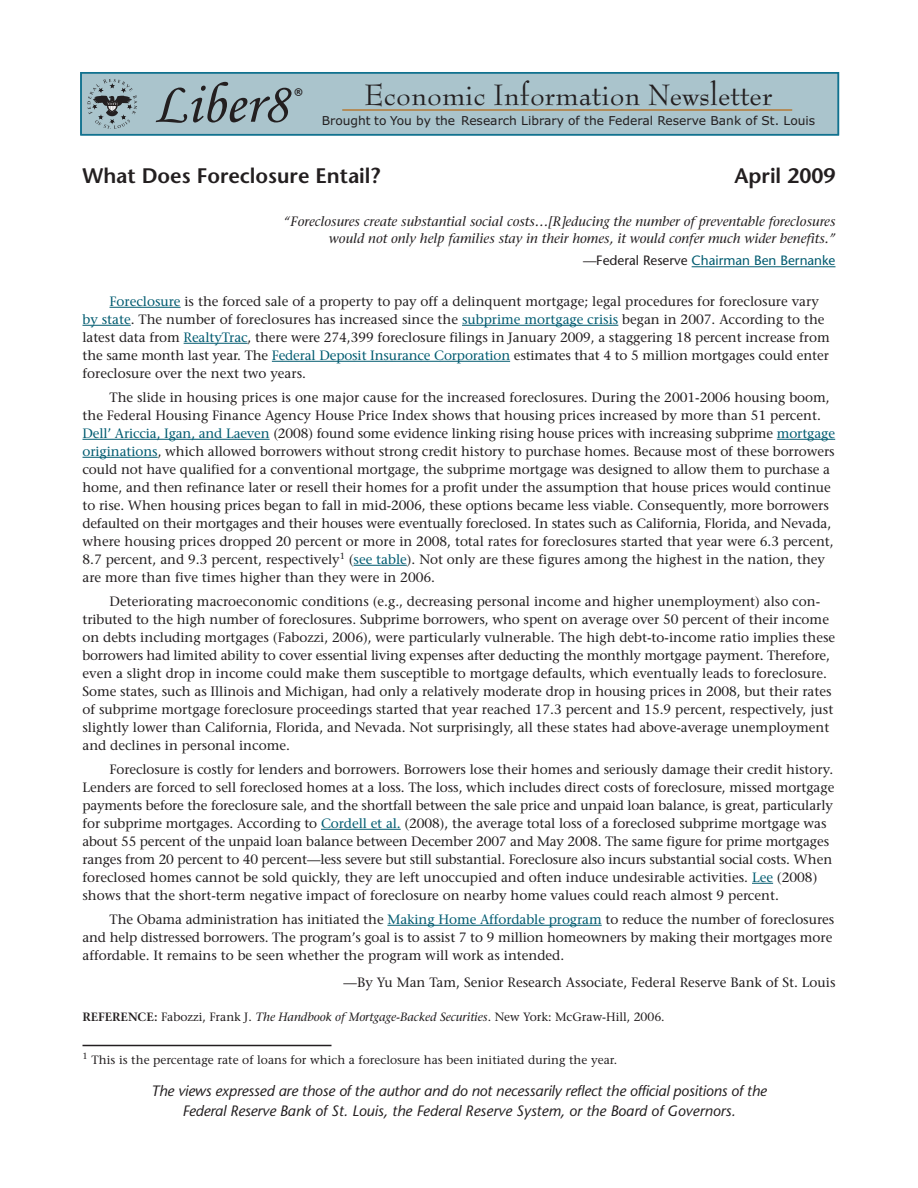
<style>
.page{position:relative;width:918px;height:1188px;background:#fff}
.page>*{position:absolute;margin:0;border:0;box-sizing:border-box;transform-origin:0 0}
.t1{font:58.2px "Monotype Corsiva";color:#231f20}
.t2{font:32.1px "Bernhard Modern Std";color:#231f20}
.t3{font:600 21px "Stone Sans";color:#231f20}
.t4{font:italic 15px/19.5px "Stone Sans";letter-spacing:-.01em;color:#231f20;text-align:center}
.t5{font:13.5px/18px "Stone Serif";letter-spacing:-.005em;color:#231f20}
.t6{font:italic 13.5px/17.2px "Stone Serif";color:#231f20;text-align:right}
.t7{font:13.5px "Stone Sans";color:#005b70}
.t8{font:12.3px "Verdana";color:#231f20}
.t9{font:12px "Stone Serif";letter-spacing:.005em;color:#231f20}
.t10{font:700 9.15px "Verdana";color:#231f20}
.s1{color:#231f20}
.s2{color:#005b70}
.s3{font-weight:600}
.s4{font-style:italic}
</style>
<div class="page">
<div style="left:81px;top:73px;width:757px;height:62px;background:#aac4cc"></div>
<hr style="left:342px;top:109px;width:450px;height:2px;background:#cd8841">
<div style="left:80px;top:72px;width:759px;height:63px;border:2px solid #11728f"></div>
<svg style="left:87px;top:79px;width:50px;height:50px"></svg>
<hr style="left:692px;top:266px;width:144px;height:1px;background:#005b70">
<hr style="left:110px;top:307px;width:71px;height:1px;background:#005b70">
<hr style="left:82px;top:325px;width:49px;height:1px;background:#005b70">
<hr style="left:462px;top:325px;width:156px;height:1px;background:#005b70">
<hr style="left:184px;top:343px;width:64px;height:1px;background:#005b70">
<hr style="left:272px;top:361px;width:238px;height:1px;background:#005b70">
<hr style="left:82px;top:439px;width:188px;height:1px;background:#005b70">
<hr style="left:777px;top:439px;width:30px;height:1px;background:#005b70">
<svg style="left:807px;top:439px;width:28px;height:1px"></svg>
<hr style="left:82px;top:457px;width:76px;height:1px;background:#005b70">
<hr style="left:354px;top:565px;width:53px;height:1px;background:#005b70">
<hr style="left:321px;top:829px;width:80px;height:1px;background:#005b70">
<svg style="left:752px;top:883px;width:21px;height:1px"></svg>
<hr style="left:387px;top:925px;width:215px;height:1px;background:#005b70">
<hr style="left:82px;top:1045px;width:250px;height:1px;background:#231f20">
<h1 class="t1" style="left:153px;top:69px;width:136px">Liber8</h1>
<p class="t10" style="left:294px;top:86px;width:10px">®</p>
<h2 class="t2" style="left:364px;top:80px;width:410px">Economic Information Newsletter</h2>
<p class="t8" style="left:322px;top:112px;width:495px">Brought to You by the Research Library of the Federal Reserve Bank of St. Louis</p>
<h3 class="t3" style="left:82px;top:168px;width:299px">What Does Foreclosure Entail?</h3>
<h3 class="t3" style="left:734px;top:168px;width:103px">April 2009</h3>
<p class="t6" style="left:284px;top:214px;width:553px">“Foreclosures create substantial social costs…[R]educing the number of preventable foreclosures would not only help families stay in their homes, it would confer much wider benefits.”</p>
<p class="t7" style="left:583px;top:256px;width:254px"><span class="s1">—Federal Reserve</span> Chairman Ben Bernanke</p>
<p class="t5" style="left:82px;top:294px;width:749px;text-indent:27px"><span class="s2">Foreclosure</span> is the forced sale of a property to pay off a delinquent mortgage; legal procedures for foreclosure vary <span class="s2">by state</span>. The number of foreclosures has increased since the <span class="s2">subprime mortgage crisis</span> began in 2007. According to the latest data from <span class="s2">RealtyTrac</span>, there were 274,399 foreclosure filings in January 2009, a staggering 18 percent increase from the same month last year. The <span class="s2">Federal Deposit Insurance Corporation</span> estimates that 4 to 5 million mortgages could enter foreclosure over the next two years.</p>
<p class="t5" style="left:82px;top:390px;width:754px;text-indent:27px">The slide in housing prices is one major cause for the increased foreclosures. During the 2001-2006 housing boom, the Federal Housing Finance Agency House Price Index shows that housing prices increased by more than 51 percent.<br><span class="s2">Dell’ Ariccia, Igan, and Laeven</span> (2008) found some evidence linking rising house prices with increasing subprime <span class="s2">mortgage originations</span>, which allowed borrowers without strong credit history to purchase homes. Because most of these borrowers could not have qualified for a conventional mortgage, the subprime mortgage was designed to allow them to purchase a home, and then refinance later or resell their homes for a profit under the assumption that house prices would continue to rise. When housing prices began to fall in mid-2006, these options became less viable. Consequently, more borrowers defaulted on their mortgages and their houses were eventually foreclosed. In states such as California, Florida, and Nevada, where housing prices dropped 20 percent or more in 2008, total rates for foreclosures started that year were 6.3 percent, 8.7 percent, and 9.3 percent, respectively<sup>1</sup> (<span class="s2">see table</span>). Not only are these figures among the highest in the nation, they are more than five times higher than they were in 2006.</p>
<p class="t5" style="left:82px;top:594px;width:754px;text-indent:27px">Deteriorating macroeconomic conditions (e.g., decreasing personal income and higher unemployment) also con&shy;tributed to the high number of foreclosures. Subprime borrowers, who spent on average over 50 percent of their income on debts including mortgages (Fabozzi, 2006), were particularly vulnerable. The high debt-to-income ratio implies these borrowers had limited ability to cover essential living expenses after deducting the monthly mortgage payment. Therefore, even a slight drop in income could make them susceptible to mortgage defaults, which eventually leads to foreclosure.<br>Some states, such as Illinois and Michigan, had only a relatively moderate drop in housing prices in 2008, but their rates of subprime mortgage foreclosure proceedings started that year reached 17.3 percent and 15.9 percent, respectively, just slightly lower than California, Florida, and Nevada. Not surprisingly, all these states had above-average unemployment and declines in personal income.</p>
<p class="t5" style="left:82px;top:762px;width:753px;text-indent:27px">Foreclosure is costly for lenders and borrowers. Borrowers lose their homes and seriously damage their credit history.<br>Lenders are forced to sell foreclosed homes at a loss. The loss, which includes direct costs of foreclosure, missed mortgage payments before the foreclosure sale, and the shortfall between the sale price and unpaid loan balance, is great, particularly for subprime mortgages. According to <span class="s2">Cordell et al.</span> (2008), the average total loss of a foreclosed subprime mortgage was about 55 percent of the unpaid loan balance between December 2007 and May 2008. The same figure for prime mortgages ranges from 20 percent to 40 percent—less severe but still substantial. Foreclosure also incurs substantial social costs. When foreclosed homes cannot be sold quickly, they are left unoccupied and often induce undesirable activities. <span class="s2">Lee</span> (2008) shows that the short-term negative impact of foreclosure on nearby home values could reach almost 9 percent.</p>
<p class="t5" style="left:82px;top:912px;width:753px;text-indent:27px">The Obama administration has initiated the <span class="s2">Making Home Affordable program</span> to reduce the number of foreclosures and help distressed borrowers. The program’s goal is to assist 7 to 9 million homeowners by making their mortgages more affordable. It remains to be seen whether the program will work as intended.</p>
<p class="t5" style="left:344px;top:975px;width:493px">—By Yu Man Tam, Senior Research Associate, Federal Reserve Bank of St. Louis</p>
<p class="t9" style="left:82px;top:1013px;width:584px"><span class="s3">REFERENCE:</span> Fabozzi, Frank J. <span class="s4">The Handbook of Mortgage-Backed Securities</span>. New York: McGraw-Hill, 2006.</p>
<p class="t9" style="left:82px;top:1055px;width:536px"><sup>1</sup> This is the percentage rate of loans for which a foreclosure has been initiated during the year.</p>
<p class="t4" style="left:151px;top:1083px;width:617px">The views expressed are those of the author and do not necessarily reflect the official positions of the<br>Federal Reserve Bank of St. Louis, the Federal Reserve System, or the Board of Governors.</p>
</div>
